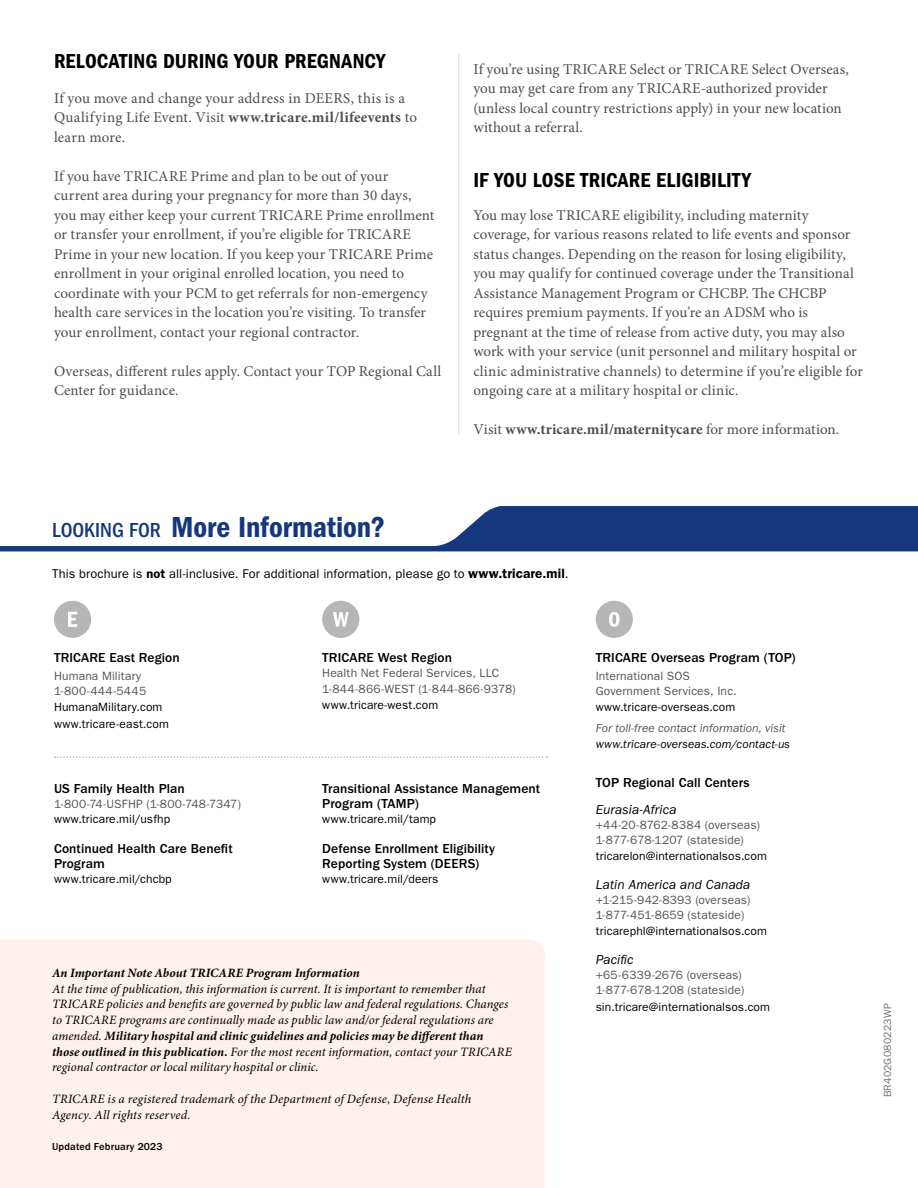
<style>
.page{position:relative;width:918px;height:1188px;background:#fff}
.page>*{position:absolute;margin:0;border:0;box-sizing:border-box;transform-origin:0 0}
.t1{font:30px "ITC Franklin Gothic Std Dm Cd";letter-spacing:-.005em;color:#14377d}
.t2{font:21px "ITC Franklin Gothic Std Dm Cd";letter-spacing:.005em;color:#000}
.t3{font:15px/19.5px "Minion Pro";letter-spacing:.005em;color:#4d4d4f}
.t4{font:700 15px "Minion Pro";letter-spacing:.015em;color:#4d4d4f}
.t5{font:500 13.5px/15px "ITC Franklin Gothic Std";letter-spacing:.005em;color:#000}
.t6{font:italic 13.5px "ITC Franklin Gothic Std";letter-spacing:.005em;color:#000}
.t7{font:500 13.5px "ITC Franklin Gothic Std";letter-spacing:.005em;color:#000101}
.Disclaimers{font:italic 12.75px/15.8px "Minion Pro";color:#000}
.t8{font:12.75px "ITC Franklin Gothic Std";letter-spacing:.01em;color:#000}
.t9{font:12px/15px "ITC Franklin Gothic Std";letter-spacing:.015em;color:#545456}
.t10{font:12px/16.5px "ITC Franklin Gothic Std";letter-spacing:.01em;color:#000}
.t11{font:italic 12px/16.5px "ITC Franklin Gothic Std";letter-spacing:.005em;color:#545456}
.t12{font:500 10.5px "ITC Franklin Gothic Std";letter-spacing:.015em;color:#000}
.t13{font:10.5px "ITC Franklin Gothic Std";letter-spacing:.015em;color:#6e6f71}
.s1{font-weight:700}
.s2{font-weight:400}
.s3{font-family:"ITC Franklin Gothic Std";font-weight:500;font-stretch:condensed;font-size:21px}
.s4{font-weight:600}
.s5{font-weight:600;font-size:13.5px}
.s6{color:#000}
</style>
<div class="page">
<hr style="left:459px;top:54px;width:1px;height:381px;background:#d7d9da">
<div style="left:322px;top:601px;width:37px;height:37px;background:#b4b6b8;border-radius:50%"></div>
<svg style="left:333px;top:612px;width:16px;height:15px"></svg>
<div style="left:54px;top:601px;width:37px;height:37px;background:#b4b6b8;border-radius:50%"></div>
<svg style="left:68px;top:612px;width:9px;height:15px"></svg>
<div style="left:0;top:940px;width:545px;height:248px;background:#fef0ec"></div>
<div style="left:596px;top:601px;width:37px;height:37px;background:#b4b6b8;border-radius:50%"></div>
<svg style="left:609px;top:612px;width:11px;height:15px"></svg>
<svg style="left:0;top:506px;width:918px;height:45px"></svg>
<svg style="left:55px;top:756px;width:492px;height:2px"></svg>
<h1 class="t2" style="left:54px;top:49px;width:333px">RELOCATING DURING YOUR PREGNANCY</h1>
<p class="t3" style="left:54px;top:88px;width:365px">If you move and change your address in DEERS, this is a<br>Qualifying Life Event. Visit <span class="s1">www.tricare.mil/lifeevents</span> to learn more.</p>
<p class="t3" style="left:54px;top:166px;width:382px">If you have TRICARE Prime and plan to be out of your current area during your pregnancy for more than 30 days, you may either keep your current TRICARE Prime enrollment or transfer your enrollment, if you’re eligible for TRICARE Prime in your new location. If you keep your TRICARE Prime enrollment in your original enrolled location, you need to coordinate with your PCM to get referrals for non-emergency health care services in the location you’re visiting. To transfer your enrollment, contact your regional contractor.</p>
<p class="t3" style="left:54px;top:361px;width:389px">Overseas, different rules apply. Contact your TOP Regional Call<br>Center for guidance.</p>
<p class="t3" style="left:473px;top:59px;width:377px">If you’re using TRICARE Select or TRICARE Select Overseas, you may get care from any TRICARE-authorized provider (unless local country restrictions apply) in your new location without a referral.</p>
<h1 class="t2" style="left:473px;top:168px;width:279px">IF YOU LOSE TRICARE ELIGIBILITY</h1>
<p class="t3" style="left:473px;top:205px;width:391px">You may lose TRICARE eligibility, including maternity coverage, for various reasons related to life events and sponsor status changes. Depending on the reason for losing eligibility, you may qualify for continued coverage under the Transitional Assistance Management Program or CHCBP. The CHCBP requires premium payments. If you’re an ADSM who is pregnant at the time of release from active duty, you may also work with your service (unit personnel and military hospital or clinic administrative channels) to determine if you’re eligible for ongoing care at a military hospital or clinic.</p>
<p class="t4" style="left:473px;top:419px;width:367px"><span class="s2">Visit</span> www.tricare.mil/maternitycare <span class="s2">for more information.</span></p>
<p class="t1" style="left:52px;top:510px;width:335px"><span class="s3">LOOKING FOR</span> More Information?</p>
<p class="t8" style="left:52px;top:566px;width:518px">This brochure is <span class="s4">not</span> all-inclusive. For additional information, please go to <span class="s5">www.tricare.mil</span>.</p>
<h1 class="t5" style="left:54px;top:650px;width:127px">TRICARE East Region</h1>
<p class="t9" style="left:54px;top:668px;width:94px">Humana Military<br>1-800-444-5445</p>
<p class="t10" style="left:54px;top:699px;width:116px">HumanaMilitary.com www.tricare-east.com</p>
<h1 class="t5" style="left:54px;top:782px;width:132px">US Family Health Plan</h1>
<p class="t9" style="left:54px;top:797px;width:189px">1-800-74-USFHP (1-800-748-7347) <span class="s6">www.tricare.mil/usfhp</span></p>
<h1 class="t5" style="left:54px;top:842px;width:180px">Continued Health Care Benefit<br>Program</h1>
<p class="t10" style="left:54px;top:871px;width:119px">www.tricare.mil/chcbp</p>
<h1 class="t5" style="left:322px;top:650px;width:131px">TRICARE West Region</h1>
<p class="t9" style="left:322px;top:665px;width:179px">Health Net Federal Services, LLC</p>
<p class="t9" style="left:322px;top:681px;width:195px">1-844-866-WEST (1-844-866-9378)</p>
<p class="t10" style="left:322px;top:696px;width:118px">www.tricare-west.com</p>
<h1 class="t5" style="left:322px;top:782px;width:219px">Transitional Assistance Management<br>Program (TAMP)</h1>
<h1 class="t10" style="left:322px;top:811px;width:115px">www.tricare.mil/tamp</h1>
<h1 class="t5" style="left:322px;top:842px;width:175px">Defense Enrollment Eligibility<br>Reporting System (DEERS)</h1>
<h1 class="t10" style="left:322px;top:871px;width:118px">www.tricare.mil/deers</h1>
<p class="Disclaimers" style="left:52px;top:965px;width:461px"><span class="s1">An Important Note About TRICARE Program Information<br></span>At the time of publication, this information is current. It is important to remember that TRICARE policies and benefits are governed by public law and federal regulations. Changes to TRICARE programs are continually made as public law and/or federal regulations are amended. <span class="s1">Military hospital and clinic guidelines and policies may be different than those outlined in this publication.</span> For the most recent information, contact your TRICARE regional contractor or local military hospital or clinic.</p>
<p class="Disclaimers" style="left:52px;top:1091px;width:421px">TRICARE is a registered trademark of the Department of Defense, Defense Health<br>Agency. All rights reserved.</p>
<h1 class="t12" style="left:52px;top:1141px;width:112px">Updated February 2023</h1>
<h1 class="t5" style="left:596px;top:650px;width:202px">TRICARE Overseas Program (TOP)</h1>
<p class="t9" style="left:596px;top:668px;width:142px">International SOS<br>Government Services, Inc.</p>
<p class="t10" style="left:596px;top:699px;width:141px">www.tricare-overseas.com</p>
<p class="t11" style="left:596px;top:720px;width:196px">For toll-free contact information, visit <span class="s6">www.tricare-overseas.com/contact-us</span></p>
<h1 class="t7" style="left:596px;top:775px;width:155px">TOP Regional Call Centers</h1>
<h1 class="t6" style="left:596px;top:802px;width:82px">Eurasia-Africa</h1>
<p class="t9" style="left:596px;top:817px;width:166px">+44-20-8762-8384 (overseas)<br>1-877-678-1207 (stateside)</p>
<p class="t10" style="left:596px;top:848px;width:173px">tricarelon@internationalsos.com</p>
<h1 class="t6" style="left:596px;top:877px;width:156px">Latin America and Canada</h1>
<p class="t9" style="left:596px;top:892px;width:156px">+1-215-942-8393 (overseas)<br>1-877-451-8659 (stateside)</p>
<p class="t10" style="left:596px;top:923px;width:173px">tricarephl@internationalsos.com</p>
<h1 class="t6" style="left:596px;top:952px;width:39px">Pacific</h1>
<p class="t9" style="left:596px;top:968px;width:150px">+65-6339-2676 (overseas)<br>1-877-678-1208 (stateside)</p>
<p class="t10" style="left:596px;top:999px;width:176px">sin.tricare@internationalsos.com</p>
<p class="t13" style="left:881px;top:1097px;width:95px;rotate:-90deg">BR402G080223WP</p>
</div>
